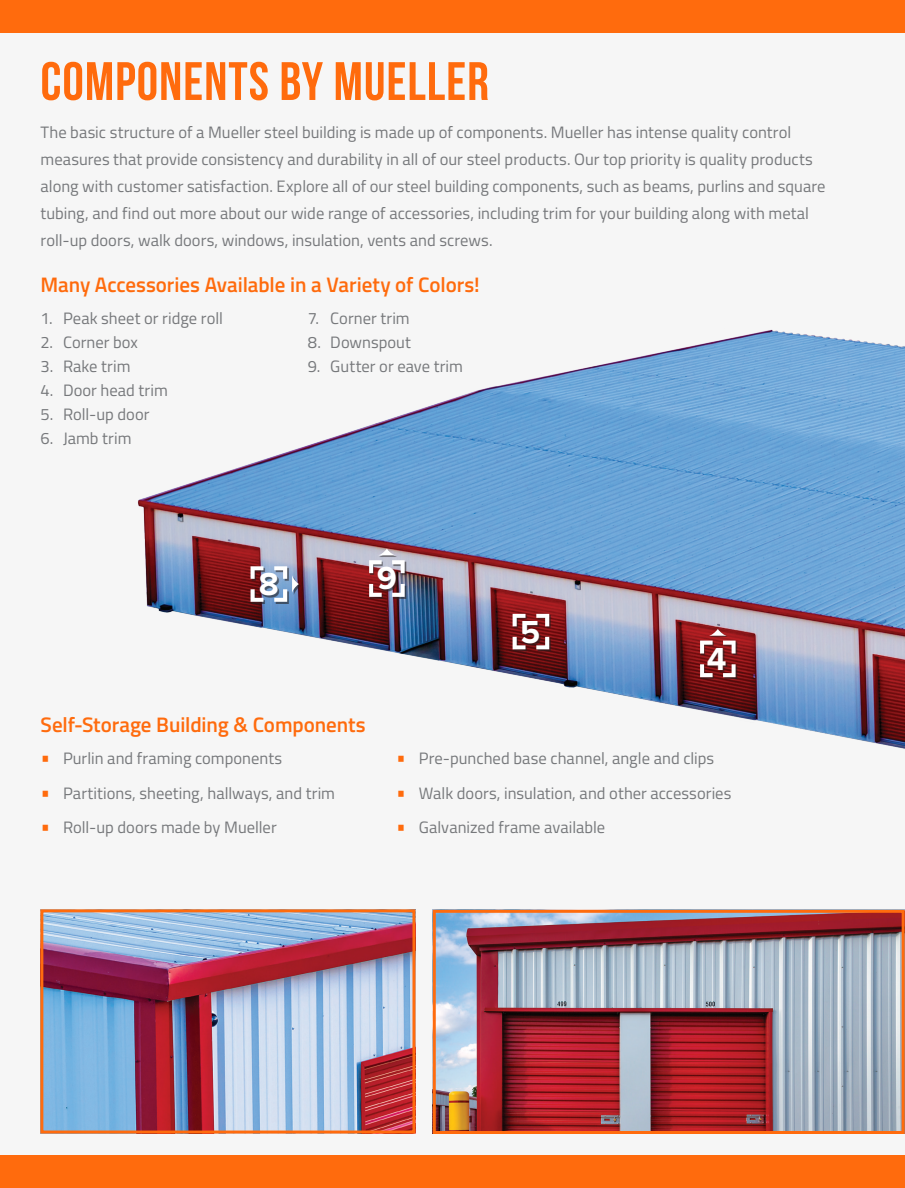
<style>
.page{position:relative;width:905px;height:1188px;background:#fff}
.page>*{position:absolute;margin:0;border:0;box-sizing:border-box;transform-origin:0 0}
.Headers_-_Orange_2{font:54px "Bebas Neue";letter-spacing:.02em;color:#ff6b0d}
.Page_Numbers{font:700 33px "Proxima Nova";color:#fff}
.Subhead{font:600 21px "Titillium Web";letter-spacing:-.005em;color:#ff6b0d}
.Body_1{font:16.5px/27px "Titillium Web";color:#76787b}
.s1{font-size:21px;color:#ff6b0d}
</style>
<div class="page">
<div style="left:0;top:0;width:904px;height:1188px;background:#f5f5f6"></div>
<div style="left:0;top:0;width:904px;height:32px;background:#ff6b0d"></div>
<div style="left:0;top:1156px;width:904px;height:32px;background:#ff6b0d"></div>
<img style="left:138px;top:329px;width:766px;height:420px">
<div style="left:701px;top:630px;width:36px;height:49px;background:#231f20;opacity:.6"></div>
<svg style="left:723px;top:664px;width:12px;height:13px"></svg>
<svg style="left:700px;top:664px;width:12px;height:13px"></svg>
<svg style="left:700px;top:629px;width:35px;height:25px"></svg>
<div style="left:370px;top:550px;width:36px;height:49px;background:#231f20;opacity:.6"></div>
<svg style="left:392px;top:584px;width:12px;height:13px"></svg>
<svg style="left:369px;top:584px;width:12px;height:13px"></svg>
<svg style="left:369px;top:549px;width:35px;height:24px"></svg>
<div style="left:252px;top:567px;width:49px;height:37px;background:#231f20;opacity:.6"></div>
<svg style="left:250px;top:589px;width:13px;height:13px"></svg>
<svg style="left:250px;top:566px;width:13px;height:13px"></svg>
<svg style="left:274px;top:566px;width:25px;height:36px"></svg>
<div style="left:513px;top:615px;width:38px;height:36px;background:#231f20;opacity:.6"></div>
<svg style="left:512px;top:637px;width:13px;height:12px"></svg>
<svg style="left:512px;top:614px;width:13px;height:12px"></svg>
<svg style="left:536px;top:614px;width:13px;height:12px"></svg>
<svg style="left:536px;top:637px;width:13px;height:12px"></svg>
<img style="left:437px;top:914px;width:463px;height:216px">
<div style="left:433px;top:910px;width:471px;height:224px;border:3px solid #ff6b0d"></div>
<img style="left:44px;top:913px;width:367px;height:217px">
<div style="left:40px;top:909px;width:375px;height:225px;border:3px solid #ff6b0d"></div>
<p class="Headers_-_Orange_2" style="left:40px;top:52px;width:450px">COMPONENTS BY MUELLER</p>
<p class="Body_1" style="left:40px;top:118px;width:786px">The basic structure of a Mueller steel building is made up of components. Mueller has intense quality control measures that provide consistency and durability in all of our steel products. Our top priority is quality products along with customer satisfaction. Explore all of our steel building components, such as beams, purlins and square tubing, and find out more about our wide range of accessories, including trim for your building along with metal roll-up doors, walk doors, windows, insulation, vents and screws.</p>
<p class="Subhead" style="left:40px;top:269px;width:441px">Many Accessories Available in a Variety of Colors!</p>
<p class="Body_1" style="left:41px;top:304px;width:184px">1. Peak sheet or ridge roll</p>
<p class="Body_1" style="left:41px;top:328px;width:99px">2. Corner box</p>
<p class="Body_1" style="left:41px;top:352px;width:91px">3. Rake trim</p>
<p class="Body_1" style="left:41px;top:376px;width:129px">4. Door head trim</p>
<p class="Body_1" style="left:41px;top:400px;width:110px">5. Roll-up door</p>
<p class="Body_1" style="left:41px;top:424px;width:92px">6. Jamb trim</p>
<p class="Body_1" style="left:308px;top:304px;width:103px">7. Corner trim</p>
<p class="Body_1" style="left:308px;top:328px;width:105px">8. Downspout</p>
<p class="Body_1" style="left:308px;top:352px;width:157px">9. Gutter or eave trim</p>
<p class="Page_Numbers" style="left:259px;top:569px;width:21px">8</p>
<p class="Page_Numbers" style="left:377px;top:563px;width:22px">9</p>
<p class="Subhead" style="left:40px;top:709px;width:327px">Self-Storage Building &amp; Components</p>
<p class="Page_Numbers" style="left:520px;top:617px;width:22px">5</p>
<p class="Page_Numbers" style="left:706px;top:644px;width:21px">4</p>
<p class="Body_1" style="left:40px;top:744px;width:243px"><span class="s1">•</span> Purlin and framing components</p>
<p class="Body_1" style="left:40px;top:779px;width:296px"><span class="s1">•</span> Partitions, sheeting, hallways, and trim</p>
<p class="Body_1" style="left:40px;top:813px;width:238px"><span class="s1">•</span> Roll-up doors made by Mueller</p>
<p class="Body_1" style="left:396px;top:744px;width:319px"><span class="s1">•</span> Pre-punched base channel, angle and clips</p>
<p class="Body_1" style="left:396px;top:779px;width:336px"><span class="s1">•</span> Walk doors, insulation, and other accessories</p>
<p class="Body_1" style="left:396px;top:813px;width:210px"><span class="s1">•</span> Galvanized frame available</p>
</div>
